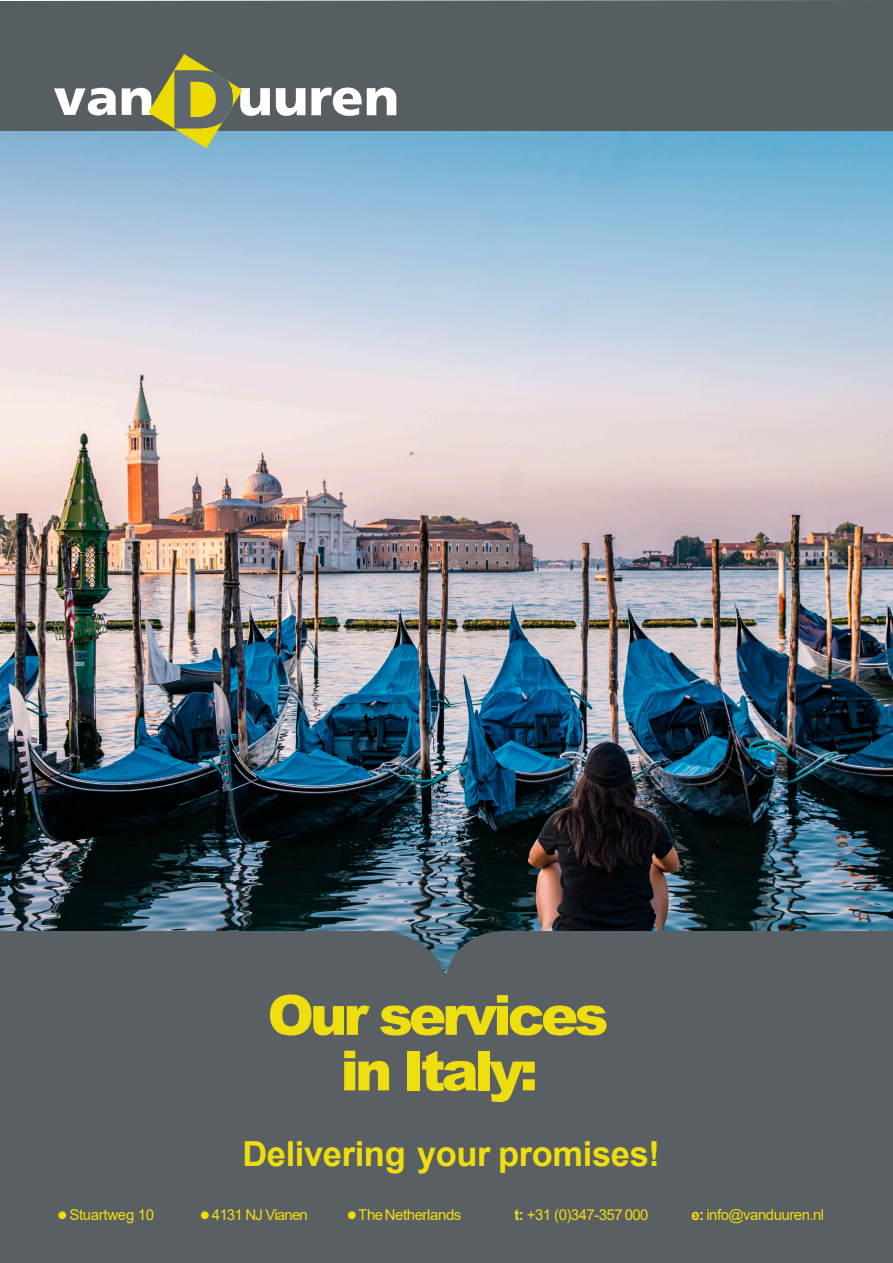
<style>
.page{position:relative;width:893px;height:1263px;background:#fff}
.page>*{position:absolute;margin:0;border:0;box-sizing:border-box;transform-origin:0 0}
.t1{font:900 55.5px/55.5px "Arial";letter-spacing:-.075em;color:#efde0f;text-align:center}
.t2{font:700 34.5px "Arial";letter-spacing:-.01em;color:#efde0f}
.t3{font:15px "Arial";letter-spacing:-.035em;color:#efdd0f}
.t4{font:15px "Arial";letter-spacing:-.025em;color:#efde0f}
.t5{font:15px "Arial";letter-spacing:-.055em;color:#efde0f}
.s1{font-weight:700}
</style>
<div class="page">
<div style="left:0;top:0;width:893px;height:132px;background:#575e62"></div>
<svg style="left:276px;top:88px;width:29px;height:28px"></svg>
<svg style="left:311px;top:88px;width:85px;height:28px"></svg>
<img style="left:0;top:132px;width:893px;height:841px">
<svg style="left:54px;top:88px;width:62px;height:27px"></svg>
<div style="left:307px;top:931px;width:138px;height:106px;background:#595f62;border-radius:50%"></div>
<div style="left:0;top:931px;width:379px;height:106px;background:#595f62"></div>
<div style="left:445px;top:931px;width:113px;height:106px;background:#595f62;border-radius:50%"></div>
<div style="left:502px;top:931px;width:391px;height:106px;background:#595f62"></div>
<svg style="left:122px;top:54px;width:148px;height:94px;background:#858f71"></svg>
<div style="left:0;top:973px;width:893px;height:290px;background:#595f62"></div>
<div style="left:58px;top:1211px;width:8px;height:8px;background:#eddd00;border-radius:50%"></div>
<div style="left:201px;top:1211px;width:8px;height:8px;background:#eddd00;border-radius:50%"></div>
<div style="left:348px;top:1211px;width:8px;height:8px;background:#eddd00;border-radius:50%"></div>
<h1 class="t1" style="left:267px;top:993px;width:343px">Our services in Italy:</h1>
<h2 class="t2" style="left:242px;top:1141px;width:419px">Delivering your promises!</h2>
<p class="t4" style="left:69px;top:1209px;width:86px">Stuartweg 10</p>
<p class="t5" style="left:212px;top:1209px;width:97px">4131 NJ Vianen</p>
<p class="t4" style="left:358px;top:1209px;width:105px">TheNetherlands</p>
<p class="t3" style="left:514px;top:1209px;width:136px"><span class="s1">t:</span> +31 (0)347-357 000</p>
<p class="t3" style="left:691px;top:1209px;width:134px"><span class="s1">e:</span> info@vanduuren.nl</p>
</div>
